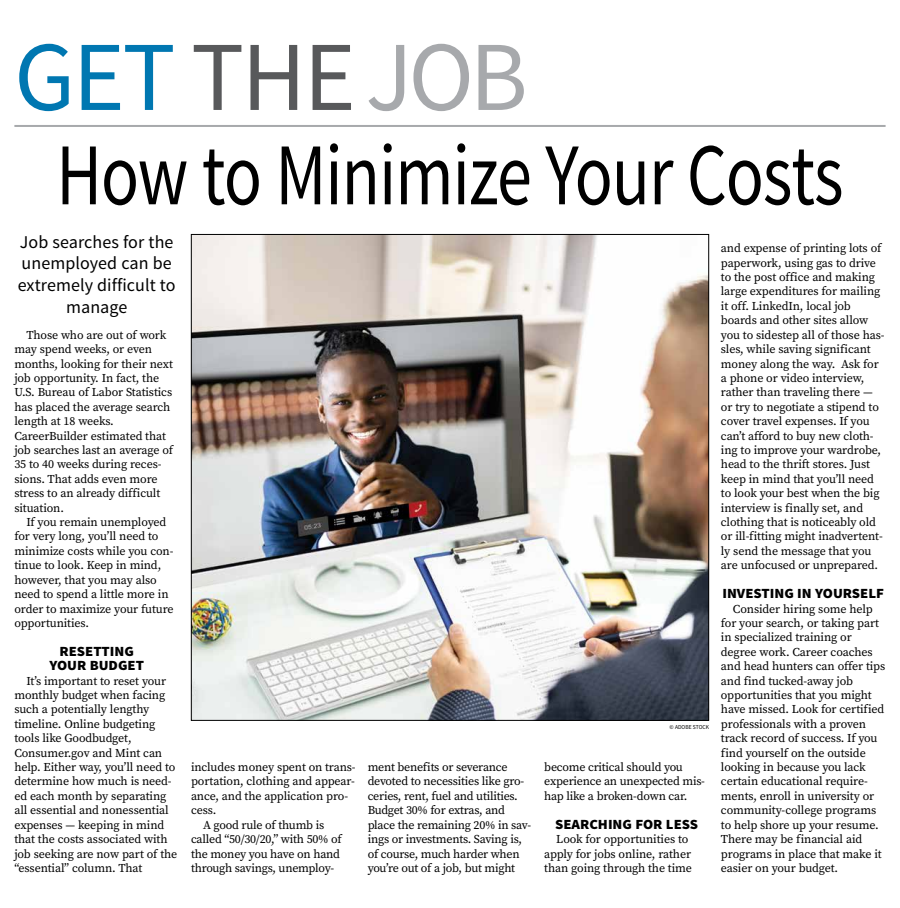
<style>
.page{position:relative;width:900px;height:908px;background:#fff}
.page>*{position:absolute;margin:0;border:0;box-sizing:border-box;transform-origin:0 0}
.t1{font:99px "Source Sans Pro";letter-spacing:-.02em;color:#0077b1}
.t2{font:88px "Source Sans Pro";letter-spacing:-.015em;color:#000;scale:.8 1}
.t3{font:18px/21.6px "Source Sans Pro";letter-spacing:.005em;color:#000;text-align:center}
.t4{font:900 14px/14.4px "Source Sans Pro";color:#000;text-align:center;scale:1.05 1}
.t5{font:12px/14.4px "Source Serif Pro";letter-spacing:-.01em;color:#000}
.t6{font:6px "Source Sans Pro";color:#000;scale:.95 1}
.s1{color:#58595b}
.s2{color:#a7a9ac}
</style>
<div class="page">
<hr style="left:14px;top:125px;width:872px;height:2px;background:#a7a9ac">
<img style="left:193px;top:236px;width:514px;height:482px">
<h1 class="t1" style="left:14px;top:16px;width:515px">GET <span class="s1">THE</span><span class="s2">JOB</span></h1>
<h2 class="t2" style="left:56px;top:120px;width:985px">How to Minimize Your Costs</h2>
<h3 class="t3" style="left:18px;top:231px;width:159px">Job searches for the unemployed can be extremely difficult to manage</h3>
<p class="t5" style="left:14px;top:327px;width:160px;text-indent:12px">Those who are out of work may spend weeks, or even months, looking for their next job opportunity. In fact, the<br>U.S. Bureau of Labor Statistics has placed the average search length at 18 weeks.<br>CareerBuilder estimated that job searches last an average of<br>35 to 40 weeks during reces&shy;sions. That adds even more stress to an already difficult situation.</p>
<p class="t5" style="left:14px;top:514px;width:161px;text-indent:12px">If you remain unemployed for very long, you’ll need to minimize costs while you con&shy;tinue to look. Keep in mind, however, that you may also need to spend a little more in order to maximize your future opportunities.</p>
<p class="t4" style="left:49px;top:644px;width:92px">RESETTING<br>YOUR BUDGET</p>
<p class="t5" style="left:14px;top:673px;width:164px;text-indent:12px">It’s important to reset your monthly budget when facing such a potentially lengthy timeline. Online budgeting tools like Goodbudget,<br>Consumer.gov and Mint can help. Either way, you’ll need to determine how much is need&shy;ed each month by separating all essential and nonessential expenses — keeping in mind that the costs associated with job seeking are now part of the “essential” column. That</p>
<p class="t5" style="left:721px;top:241px;width:165px">and expense of printing lots of paperwork, using gas to drive to the post office and making large expenditures for mailing it off. LinkedIn, local job boards and other sites allow you to sidestep all of those has&shy;sles, while saving significant money along the way. Ask for a phone or video interview, rather than traveling there — or try to negotiate a stipend to cover travel expenses. If you can’t afford to buy new cloth&shy;ing to improve your wardrobe, head to the thrift stores. Just keep in mind that you’ll need to look your best when the big interview is finally set, and clothing that is noticeably old or ill-fitting might inadvertent&shy;ly send the message that you are unfocused or unprepared.</p>
<p class="t4" style="left:722px;top:586px;width:155px">INVESTING IN YOURSELF</p>
<p class="t5" style="left:721px;top:601px;width:166px;text-indent:12px">Consider hiring some help for your search, or taking part in specialized training or degree work. Career coaches and head hunters can offer tips and find tucked-away job opportunities that you might have missed. Look for certified professionals with a proven track record of success. If you find yourself on the outside looking in because you lack certain educational require&shy;ments, enroll in university or community-college programs to help shore up your resume.<br>There may be financial aid programs in place that make it easier on your budget.</p>
<p class="t6" style="left:670px;top:723px;width:43px">© ADOBE STOCK</p>
<p class="t5" style="left:368px;top:759px;width:165px">ment benefits or severance devoted to necessities like gro&shy;ceries, rent, fuel and utilities.<br>Budget 30% for extras, and place the remaining 20% in sav&shy;ings or investments. Saving is, of course, much harder when you’re out of a job, but might</p>
<p class="t5" style="left:544px;top:759px;width:162px">become critical should you experience an unexpected mis&shy;hap like a broken-down car.</p>
<p class="t5" style="left:191px;top:759px;width:166px">includes money spent on trans-</p>
<p class="t5" style="left:191px;top:774px;width:165px">portation, clothing and appear-</p>
<p class="t5" style="left:191px;top:788px;width:159px">ance, and the application pro-</p>
<p class="t5" style="left:191px;top:802px;width:27px">cess.</p>
<p class="t5" style="left:203px;top:817px;width:123px">A good rule of thumb is</p>
<p class="t5" style="left:191px;top:831px;width:152px">called “50/30/20,” with 50% of</p>
<p class="t5" style="left:191px;top:846px;width:150px">the money you have on hand</p>
<p class="t5" style="left:191px;top:860px;width:145px">through savings, unemploy-</p>
<p class="t4" style="left:555px;top:817px;width:138px">SEARCHING FOR LESS</p>
<p class="t5" style="left:544px;top:831px;width:149px;text-indent:12px">Look for opportunities to apply for jobs online, rather than going through the time</p>
</div>
